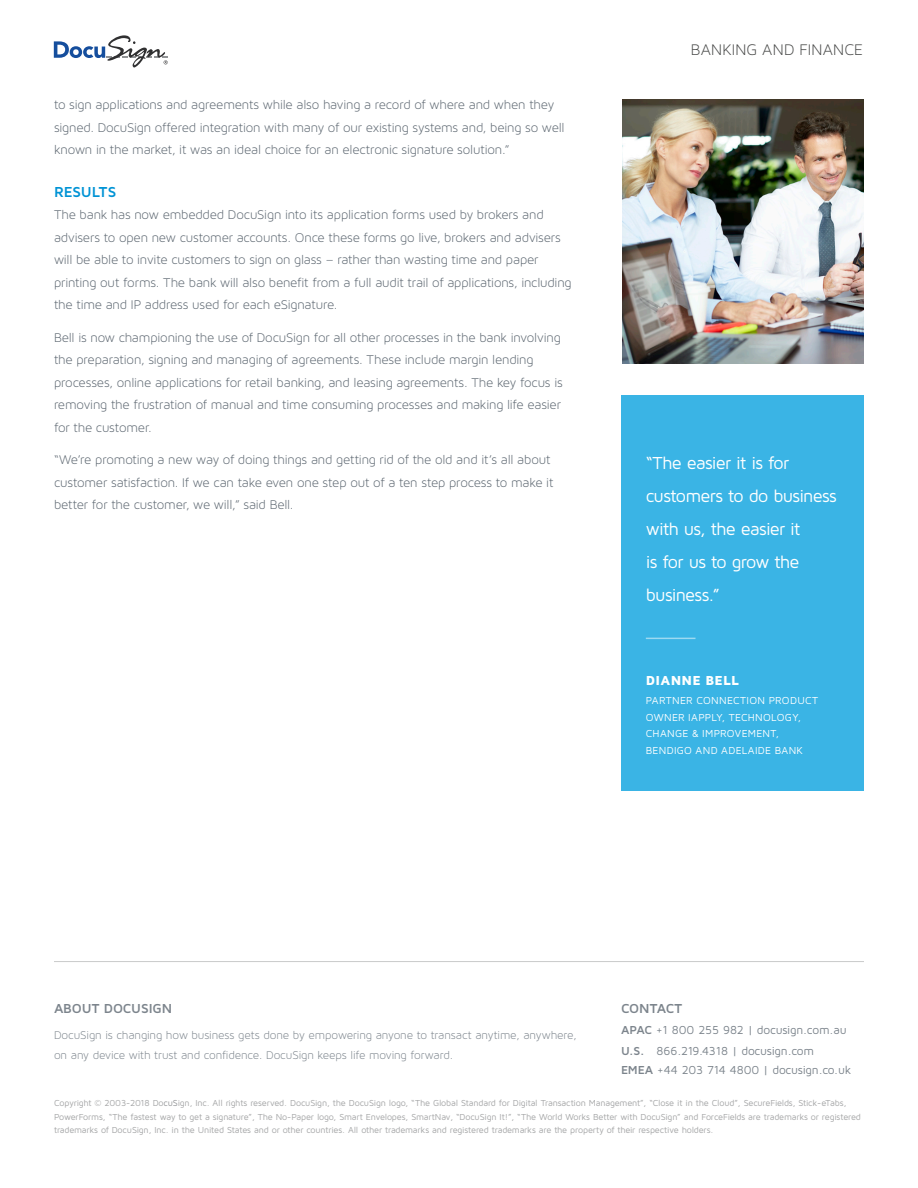
<style>
.page{position:relative;width:918px;height:1188px;background:#fff}
.page>*{position:absolute;margin:0;border:0;box-sizing:border-box;transform-origin:0 0}
.quote{font:18px/33px "Maven Pro";letter-spacing:-.04em;color:#fff}
.t1{font:16.5px "Maven Pro Light 300";letter-spacing:.01em;color:#484948}
.t2{font:700 15px "Maven Pro";letter-spacing:-.01em;color:#0093d5}
.t3{font:13.5px/22.5px "Maven Pro Light 300";letter-spacing:-.015em;color:#5c6670}
.t4{font:700 13.5px "Maven Pro";letter-spacing:-.015em;color:#5c6670}
.quote-2{font:900 13.5px "Maven Pro";letter-spacing:.02em;color:#fff}
.t5{font:12px/19.5px "Maven Pro Light 300";letter-spacing:-.01em;color:#5c6670}
.t6{font:12px/21px "Maven Pro";letter-spacing:-.015em;color:#5c6670}
.quote-3{font:10.5px/16.5px "Maven Pro";letter-spacing:.025em;color:#fff}
.copyright{font:9px/13.5px "Maven Pro";letter-spacing:-.02em;color:#a4a5a6}
.s1{font-weight:700}
.s2{color:#919395}
</style>
<div class="page">
<svg style="left:54px;top:35px;width:114px;height:32px"></svg>
<hr style="left:54px;top:961px;width:810px;height:1px;background:#919395">
<div style="left:621px;top:395px;width:243px;height:396px;background:#3ab4e5"></div>
<hr style="left:646px;top:638px;width:50px;height:1px;background:#fff">
<img style="left:622px;top:99px;width:242px;height:265px">
<p class="t1" style="left:691px;top:41px;width:173px">BANKING AND FINANCE</p>
<p class="t3" style="left:54px;top:93px;width:512px">to sign applications and agreements while also having a record of where and when they signed. DocuSign offered integration with many of our existing systems and, being so well known in the market, it was an ideal choice for an electronic signature solution.”</p>
<p class="t2" style="left:54px;top:182px;width:64px">RESULTS</p>
<p class="t3" style="left:54px;top:204px;width:519px">The bank has now embedded DocuSign into its application forms used by brokers and advisers to open new customer accounts. Once these forms go live, brokers and advisers will be able to invite customers to sign on glass – rather than wasting time and paper printing out forms. The bank will also benefit from a full audit trail of applications, including the time and IP address used for each eSignature.</p>
<p class="t3" style="left:54px;top:326px;width:510px">Bell is now championing the use of DocuSign for all other processes in the bank involving the preparation, signing and managing of agreements. These include margin lending processes, online applications for retail banking, and leasing agreements. The key focus is removing the frustration of manual and time consuming processes and making life easier for the customer.</p>
<p class="t3" style="left:54px;top:449px;width:501px">“We’re promoting a new way of doing things and getting rid of the old and it’s all about customer satisfaction. If we can take even one step out of a ten step process to make it better for the customer, we will,” said Bell.</p>
<p class="quote" style="left:646px;top:446px;width:193px">“The easier it is for customers to do business with us, the easier it<br>is for us to grow the business.”</p>
<p class="quote-2" style="left:646px;top:672px;width:95px">DIANNE BELL</p>
<p class="quote-3" style="left:646px;top:692px;width:174px">PARTNER CONNECTION PRODUCT<br>OWNER IAPPLY, TECHNOLOGY,<br>CHANGE &amp; IMPROVEMENT,<br>BENDIGO AND ADELAIDE BANK</p>
<p class="t4" style="left:54px;top:1000px;width:120px">ABOUT DOCUSIGN</p>
<p class="t5" style="left:54px;top:1025px;width:524px">DocuSign is changing how business gets done by empowering anyone to transact anytime, anywhere, on any device with trust and confidence. DocuSign keeps life moving forward.</p>
<p class="t4" style="left:621px;top:1000px;width:63px">CONTACT</p>
<p class="t6" style="left:621px;top:1019px;width:227px"><span class="s1">APAC</span> +1 800 255 982 | docusign.com.au<br><span class="s1">U.S.</span> 866.219.4318 | docusign.com</p>
<p class="t6" style="left:621px;top:1059px;width:232px"><span class="s1">EMEA</span> +44 203 714 4800 | docusign.co.uk</p>
<p class="copyright" style="left:54px;top:1096px;width:808px">Copyright © 2003-2018 Do<span class="s2">cuS</span>ign, Inc. All rights reserved. DocuSign, the DocuSign logo, “The Global Standard for Digital Transaction Management”, “Close it in the Cloud”, SecureFields, Stick-eTabs,<br>PowerForms, “The fastest way to get a signature”, The No-Paper logo, Smart Envelopes, SmartNav, “DocuSign It!”, “The World Works Better with DocuSign” and ForceFields are trademarks or registered trademarks of DocuSign, Inc. in the United States and or other countries. All other trademarks and registered trademarks are the property of their respective holders.</p>
</div>
